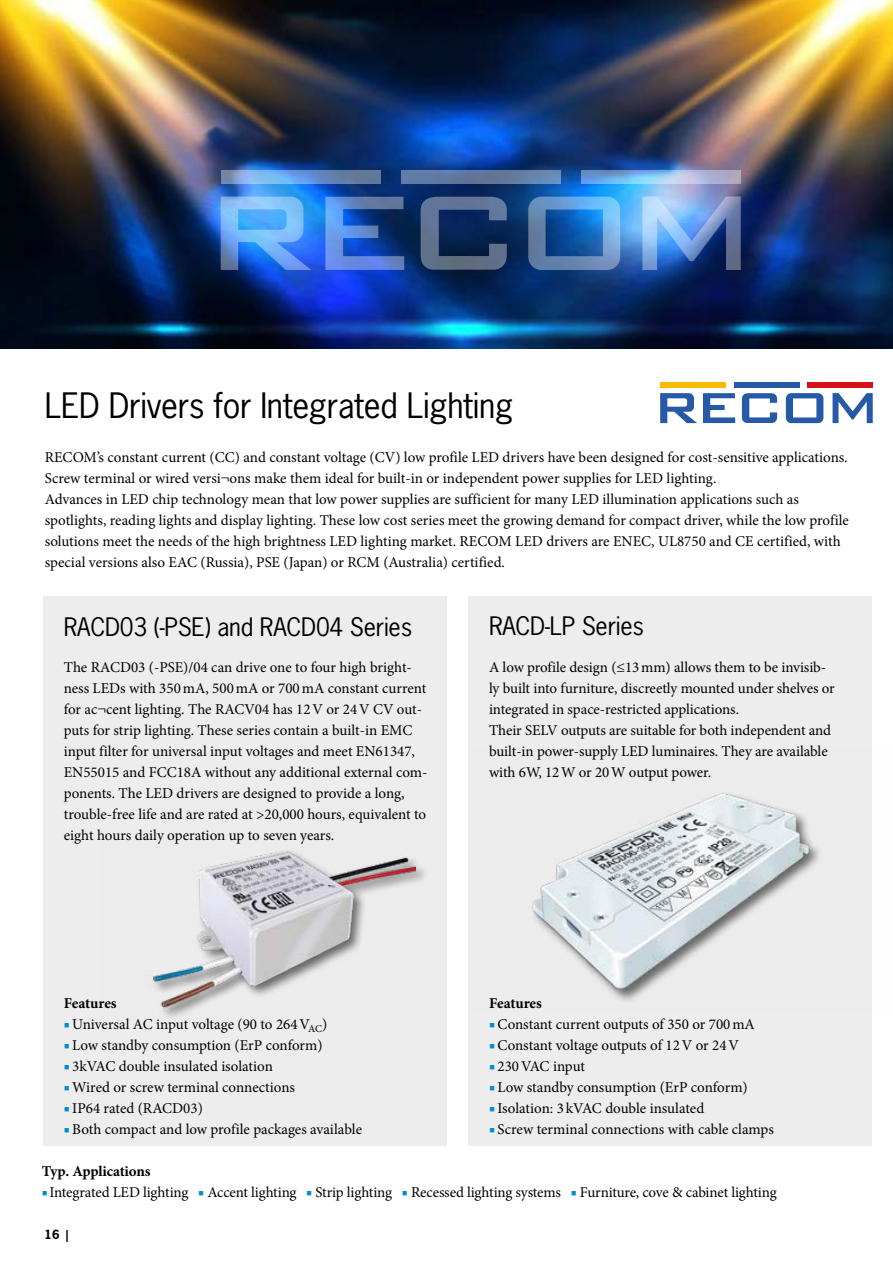
<style>
.page{position:relative;width:893px;height:1263px;background:#fff}
.page>*{position:absolute;margin:0;border:0;box-sizing:border-box;transform-origin:0 0}
.Headline{font:33px "News Gothic Std";letter-spacing:-.01em;color:#000}
.Headline-SUB{font:24px "News Gothic Std";letter-spacing:-.01em;color:#000}
.Copy{font:15px/21px "Minion Pro";color:#000}
.Feature_Copy{font:15px/21px "Minion Pro";letter-spacing:-.005em;color:#000}
.Feature_sub{font:700 15px "Minion Pro";letter-spacing:-.01em;color:#000}
.Copy-2{font:700 15px "Minion Pro";letter-spacing:-.015em;color:#000}
.t1{font:700 12px "News Gothic Std";color:#000}
.s1{color:#008bd2}
</style>
<div class="page">
<img style="left:0;top:0;width:893px;height:349px">
<div style="left:43px;top:596px;width:403px;height:550px;background:#ededed"></div>
<div style="left:468px;top:596px;width:404px;height:550px;background:#ededed"></div>
<div style="left:660px;top:382px;width:65px;height:6px;background:#fbba00"></div>
<div style="left:734px;top:382px;width:65px;height:6px;background:#265aa6"></div>
<div style="left:808px;top:382px;width:65px;height:6px;background:#d51317"></div>
<svg style="left:660px;top:393px;width:37px;height:30px"></svg>
<svg style="left:703px;top:393px;width:32px;height:30px"></svg>
<svg style="left:742px;top:393px;width:35px;height:30px"></svg>
<svg style="left:786px;top:393px;width:37px;height:30px"></svg>
<svg style="left:832px;top:393px;width:41px;height:30px"></svg>
<img style="left:152px;top:851px;width:264px;height:166px">
<svg style="left:221px;top:170px;width:159px;height:14px;background:#6e96ca"></svg>
<svg style="left:401px;top:170px;width:160px;height:14px;background:#627ca4"></svg>
<svg style="left:582px;top:170px;width:159px;height:14px;background:#93b5de"></svg>
<svg style="left:221px;top:197px;width:90px;height:73px;background:#5aa0f2"></svg>
<svg style="left:325px;top:197px;width:79px;height:73px;background:#3b68b8"></svg>
<svg style="left:420px;top:196px;width:88px;height:74px;background:#344b71"></svg>
<svg style="left:528px;top:197px;width:92px;height:73px;background:#447dba"></svg>
<svg style="left:642px;top:197px;width:99px;height:73px;background:#688ec8"></svg>
<img style="left:532px;top:793px;width:287px;height:208px">
<p class="Headline" style="left:45px;top:384px;width:470px">LED Drivers for Integrated Lighting</p>
<p class="Copy" style="left:45px;top:447px;width:804px">RECOM’s constant current (CC) and constant voltage (CV) low profile LED drivers have been designed for cost-sensitive applications.<br>Screw terminal or wired versi¬ons make them ideal for built-in or independent power supplies for LED lighting.</p>
<p class="Copy" style="left:45px;top:489px;width:806px">Advances in LED chip technology mean that low power supplies are sufficient for many LED illumination applications such as spotlights, reading lights and display lighting. These low cost series meet the growing demand for compact driver, while the low profile solutions meet the needs of the high brightness LED lighting market. RECOM LED drivers are ENEC, UL8750 and CE certified, with special versions also EAC (Russia), PSE (Japan) or RCM (Australia) certified.</p>
<p class="Headline-SUB" style="left:64px;top:611px;width:350px">RACD03 (-PSE) and RACD04 Series</p>
<p class="Copy" style="left:64px;top:657px;width:365px">The RACD03 (-PSE)/04 can drive one to four high bright&shy;ness LEDs with 350mA, 500mA or 700mA constant current for ac¬cent lighting. The RACV04 has 12V or 24V CV out&shy;puts for strip lighting. These series contain a built-in EMC input filter for universal input voltages and meet EN61347, EN55015 and FCC18A without any additional external com&shy;ponents. The LED drivers are designed to provide a long, trouble-free life and are rated at &gt;20,000 hours, equivalent to eight hours daily operation up to seven years.</p>
<p class="Feature_sub" style="left:64px;top:993px;width:54px">Features</p>
<p class="Copy" style="left:64px;top:1014px;width:265px"><span class="s1">■</span> Universal AC input voltage (90 to 264V<sub>AC</sub>)</p>
<p class="Copy" style="left:64px;top:1035px;width:260px"><span class="s1">■</span> Low standby consumption (ErP conform)</p>
<p class="Copy" style="left:64px;top:1056px;width:211px"><span class="s1">■</span> 3kVAC double insulated isolation</p>
<p class="Copy" style="left:64px;top:1077px;width:233px"><span class="s1">■</span> Wired or screw terminal connections</p>
<p class="Copy" style="left:64px;top:1098px;width:141px"><span class="s1">■</span> IP64 rated (RACD03)</p>
<p class="Copy" style="left:64px;top:1119px;width:300px"><span class="s1">■</span> Both compact and low profile packages available</p>
<p class="Headline-SUB" style="left:489px;top:610px;width:156px">RACD-LP Series</p>
<p class="Feature_Copy" style="left:489px;top:657px;width:347px">A low profile design (≤13mm) allows them to be invisib&shy;ly built into furniture, discreetly mounted under shelves or integrated in space-restricted applications.</p>
<p class="Feature_Copy" style="left:489px;top:720px;width:344px">Their SELV outputs are suitable for both independent and built-in power-supply LED luminaires. They are available with 6W, 12W or 20W output power.</p>
<p class="Feature_sub" style="left:489px;top:993px;width:54px">Features</p>
<p class="Copy" style="left:489px;top:1014px;width:267px"><span class="s1">■</span> Constant current outputs of 350 or 700mA</p>
<p class="Copy" style="left:489px;top:1035px;width:252px"><span class="s1">■</span> Constant voltage outputs of 12V or 24V</p>
<p class="Copy" style="left:489px;top:1056px;width:97px"><span class="s1">■</span> 230VAC input</p>
<p class="Copy" style="left:489px;top:1077px;width:260px"><span class="s1">■</span> Low standby consumption (ErP conform)</p>
<p class="Copy" style="left:489px;top:1098px;width:217px"><span class="s1">■</span> Isolation: 3 kVAC double insulated</p>
<p class="Copy" style="left:489px;top:1119px;width:286px"><span class="s1">■</span> Screw terminal connections with cable clamps</p>
<p class="Copy-2" style="left:42px;top:1161px;width:110px">Typ. Applications</p>
<p class="Copy" style="left:42px;top:1182px;width:736px"><span class="s1">■</span> Integrated LED lighting <span class="s1">■</span> Accent lighting <span class="s1">■</span> Strip lighting <span class="s1">■</span> Recessed lighting systems <span class="s1">■</span> Furniture, cove &amp; cabinet lighting</p>
<p class="t1" style="left:45px;top:1227px;width:26px">16 |</p>
</div>
